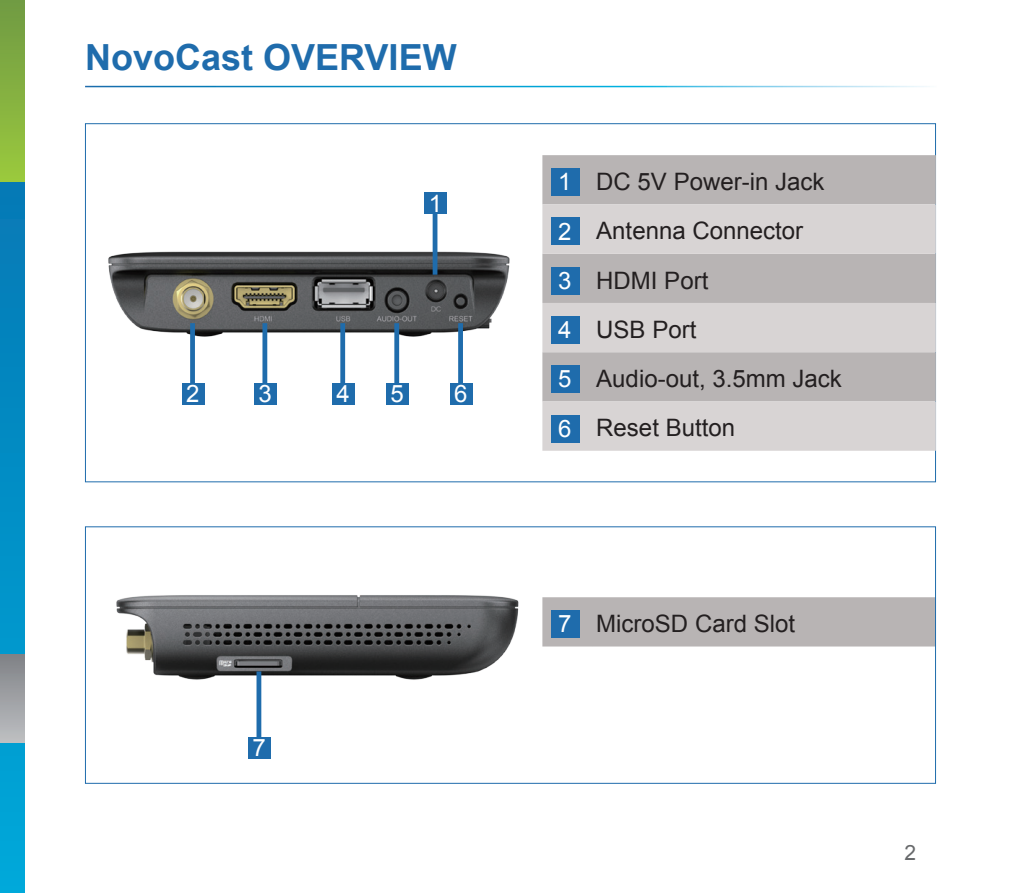
<style>
.page{position:relative;width:1021px;height:893px;background:#fff}
.page>*{position:absolute;margin:0;border:0;box-sizing:border-box;transform-origin:0 0}
.t1{font:700 36px "Arial";color:#1f6cac}
.t2{font:24px/49.2px "Arial";color:#231f20}
.t3{font:24px "Arial";color:#fff}
.t4{font:21px "Arial";color:#67696b}
.s1{color:#fff}
</style>
<div class="page">
<svg style="left:1px;top:182px;width:23px;height:711px"></svg>
<div style="left:0;top:0;width:24px;height:182px;background:linear-gradient(to bottom,#6f9943,#9ac83d)"></div>
<div style="left:0;top:654px;width:24px;height:88px;background:linear-gradient(to bottom,#7f8286,#bdbfc1)"></div>
<svg style="left:0;top:182px;width:1px;height:711px"></svg>
<svg style="left:0;top:0;width:1px;height:182px"></svg>
<svg style="left:0;top:654px;width:1px;height:88px"></svg>
<div style="left:542px;top:597px;width:391px;height:49px;background:#b8b4b4"></div>
<div style="left:551px;top:611px;width:28px;height:27px;background:#1f6cac"></div>
<div style="left:542px;top:155px;width:393px;height:49px;background:#b8b4b4"></div>
<svg style="left:542px;top:204px;width:393px;height:247px;fill:#d8d4d4"></svg>
<div style="left:551px;top:168px;width:28px;height:28px;background:#1f6cac"></div>
<div style="left:551px;top:218px;width:28px;height:27px;background:#1f6cac"></div>
<div style="left:551px;top:267px;width:28px;height:27px;background:#1f6cac"></div>
<div style="left:551px;top:316px;width:28px;height:28px;background:#1f6cac"></div>
<div style="left:551px;top:365px;width:28px;height:28px;background:#1f6cac"></div>
<div style="left:551px;top:415px;width:28px;height:27px;background:#1f6cac"></div>
<div style="left:85px;top:526px;width:850px;height:258px;border:1px solid #1f6cac"></div>
<img style="left:116px;top:595px;width:403px;height:98px">
<div style="left:256px;top:671px;width:5px;height:68px;background:#1f6cac"></div>
<div style="left:248px;top:737px;width:23px;height:22px;background:#1f6cac"></div>
<img style="left:108px;top:236px;width:402px;height:110px">
<div style="left:424px;top:192px;width:23px;height:22px;background:#1f6cac"></div>
<div style="left:432px;top:213px;width:5px;height:62px;background:#1f6cac"></div>
<div style="left:190px;top:323px;width:5px;height:62px;background:#1f6cac"></div>
<div style="left:262px;top:323px;width:5px;height:62px;background:#1f6cac"></div>
<div style="left:340px;top:323px;width:5px;height:62px;background:#1f6cac"></div>
<div style="left:394px;top:323px;width:5px;height:62px;background:#1f6cac"></div>
<div style="left:458px;top:323px;width:5px;height:62px;background:#1f6cac"></div>
<div style="left:182px;top:383px;width:22px;height:22px;background:#1f6cac"></div>
<div style="left:332px;top:383px;width:23px;height:22px;background:#1f6cac"></div>
<div style="left:386px;top:383px;width:23px;height:22px;background:#1f6cac"></div>
<div style="left:449px;top:383px;width:23px;height:22px;background:#1f6cac"></div>
<div style="left:254px;top:383px;width:23px;height:22px;background:#1f6cac"></div>
<h1 class="t1" style="left:85px;top:33px;width:373px">NovoCast OVERVIEW</h1>
<p class="t3" style="left:428px;top:187px;width:15px">1</p>
<p class="t3" style="left:186px;top:378px;width:15px">2</p>
<p class="t3" style="left:258px;top:378px;width:15px">3</p>
<p class="t3" style="left:336px;top:378px;width:15px">4</p>
<p class="t3" style="left:390px;top:378px;width:15px">5</p>
<p class="t3" style="left:454px;top:378px;width:15px">6</p>
<p class="t3" style="left:252px;top:732px;width:15px">7</p>
<p class="t2" style="left:558px;top:157px;width:285px"><span class="s1">1</span> DC 5V Power-in Jack<br><span class="s1">2</span> Antenna Connector<br><span class="s1">3</span> HDMI Port<br><span class="s1">4</span> USB Port<br><span class="s1">5</span> Audio-out, 3.5mm Jack<br><span class="s1">6</span> Reset Button</p>
<p class="t2" style="left:558px;top:599px;width:238px"><span class="s1">7</span> MicroSD Card Slot</p>
<p class="t4" style="left:904px;top:839px;width:13px">2</p>
</div>
